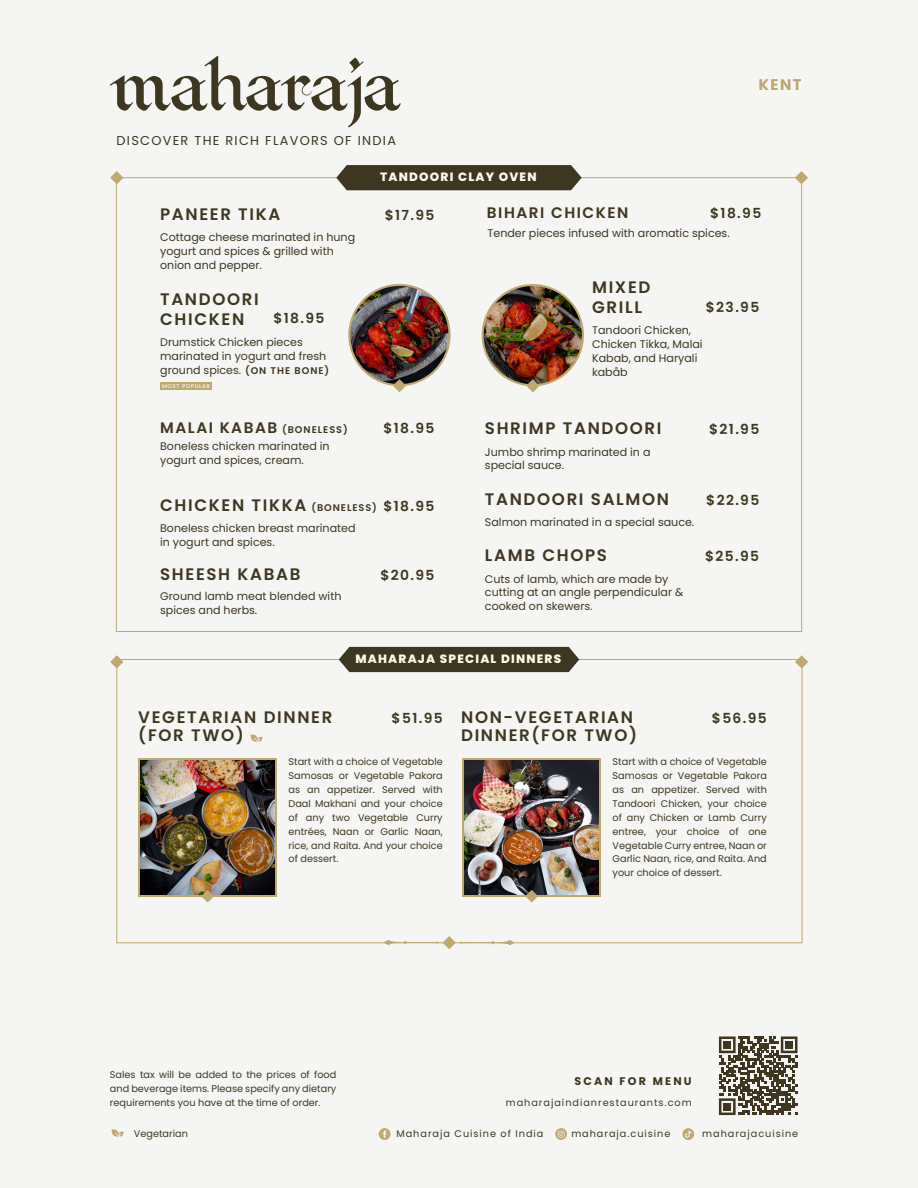
<style>
.page{position:relative;width:918px;height:1188px;background:#f5f5f4}
.page>*{position:absolute;margin:0;border:0;box-sizing:border-box;transform-origin:0 0}
.t1{font:70.65px "Kingthings Foundation";color:#3d3620}
.t2{font:600 16.65px/18px "Poppins";letter-spacing:.1em;color:#3d3620}
.t3{font:600 15.3px "Poppins";letter-spacing:.1em;color:#3d3620}
.t4{font:600 15.3px "Poppins";color:#bea971}
.t5{font:600 13.8px "Poppins";letter-spacing:.1em;color:#3d3620}
.t6{font:12.9px "Poppins";letter-spacing:.1em;color:#3d3620}
.t7{font:800 12px "Poppins";letter-spacing:.1em;color:#fef9e9}
.t8{font:11.1px/13.8px "Poppins";color:#3d3620}
.t9{font:700 11.1px "Poppins";letter-spacing:.2em;color:#3d3620}
.t10{font:9.75px/13.8px "Poppins";color:#3d3620;text-align:justify}
.t11{font:9.75px "Poppins";letter-spacing:.1em;color:#3d3620}
.t12{font:600 9.75px "Poppins";letter-spacing:.1em;color:#3d3620}
.t13{font:500 5.55px "Poppins";letter-spacing:.1em;color:#fef9e9}
.s1{font-size:9.75px}
.s2{font-size:13.8px}
</style>
<div class="page">
<svg style="left:116px;top:177px;width:686px;height:455px"></svg>
<svg style="left:116px;top:659px;width:687px;height:285px"></svg>
<svg style="left:384px;top:936px;width:130px;height:13px"></svg>
<svg style="left:110px;top:655px;width:13px;height:13px"></svg>
<svg style="left:795px;top:655px;width:13px;height:13px"></svg>
<svg style="left:110px;top:171px;width:13px;height:13px"></svg>
<svg style="left:795px;top:171px;width:13px;height:13px"></svg>
<svg style="left:348px;top:284px;width:103px;height:102px"></svg>
<img style="left:350px;top:286px;width:99px;height:98px;border-radius:49px">
<svg style="left:393px;top:379px;width:13px;height:13px"></svg>
<div style="left:160px;top:382px;width:52px;height:7px;background:#bea971"></div>
<svg style="left:482px;top:284px;width:102px;height:102px"></svg>
<img style="left:484px;top:286px;width:98px;height:98px;border-radius:49px">
<svg style="left:526px;top:379px;width:13px;height:13px"></svg>
<svg style="left:462px;top:758px;width:139px;height:139px;background:#968760"></svg>
<img style="left:465px;top:761px;width:133px;height:133px">
<svg style="left:525px;top:890px;width:13px;height:12px"></svg>
<svg style="left:138px;top:758px;width:139px;height:139px;background:#998861"></svg>
<img style="left:141px;top:761px;width:133px;height:133px">
<svg style="left:201px;top:890px;width:13px;height:12px"></svg>
<div style="left:339px;top:647px;width:240px;height:25px;background:#3d3620"></div>
<svg style="left:336px;top:165px;width:246px;height:25px;background:#453f2a"></svg>
<svg style="left:112px;top:1129px;width:11px;height:8px"></svg>
<svg style="left:379px;top:1128px;width:12px;height:12px"></svg>
<svg style="left:555px;top:1128px;width:12px;height:12px"></svg>
<svg style="left:682px;top:1128px;width:12px;height:12px"></svg>
<svg style="left:719px;top:1037px;width:78px;height:78px"></svg>
<div style="left:724px;top:1041px;width:7px;height:7px;background:#3e3621"></div>
<div style="left:786px;top:1041px;width:7px;height:7px;background:#3e3621"></div>
<div style="left:724px;top:1103px;width:7px;height:7px;background:#3e3621"></div>
<h1 class="t1" style="left:111px;top:48px;width:291px">maharaja</h1>
<h3 class="t6" style="left:117px;top:133px;width:281px">DISCOVER THE RICH FLAVORS OF INDIA</h3>
<p class="t7" style="left:380px;top:170px;width:158px">TANDOORI CLAY OVEN</p>
<h3 class="t4" style="left:759px;top:75px;width:44px">KENT</h3>
<h2 class="t2" style="left:160px;top:205px;width:122px">PANEER TIKA</h2>
<p class="t8" style="left:160px;top:231px;width:197px">Cottage cheese marinated in hung yogurt and spices &amp; grilled with onion and pepper.</p>
<h2 class="t2" style="left:160px;top:289px;width:100px;line-height:20px">TANDOORI<br>CHICKEN</h2>
<h3 class="t5" style="left:273px;top:310px;width:53px">$18.95</h3>
<p class="t8" style="left:160px;top:335px;width:168px">Drumstick Chicken pieces marinated in yogurt and fresh ground spices.</p>
<p class="t12" style="left:245px;top:365px;width:86px">(ON THE BONE)</p>
<p class="t13" style="left:162px;top:383px;width:49px">MOST POPULAR</p>
<h3 class="t5" style="left:385px;top:207px;width:51px">$17.95</h3>
<h3 class="t3" style="left:160px;top:418px;width:189px">MALAI KABAB <span class="s1">(BONELESS)</span></h3>
<p class="t8" style="left:160px;top:439px;width:171px">Boneless chicken marinated in yogurt and spices, cream.</p>
<h3 class="t5" style="left:383px;top:420px;width:53px">$18.95</h3>
<h2 class="t2" style="left:160px;top:496px;width:218px">CHICKEN TIKKA <span class="s1">(BONELESS)</span></h2>
<p class="t8" style="left:160px;top:521px;width:197px">Boneless chicken breast marinated in yogurt and spices.</p>
<h3 class="t5" style="left:383px;top:498px;width:53px">$18.95</h3>
<h2 class="t2" style="left:160px;top:565px;width:142px">SHEESH KABAB</h2>
<h3 class="t5" style="left:380px;top:567px;width:56px">$20.95</h3>
<p class="t8" style="left:160px;top:589px;width:183px">Ground lamb meat blended with spices and herbs.</p>
<h3 class="t3" style="left:487px;top:204px;width:143px">BIHARI CHICKEN</h3>
<h3 class="t5" style="left:710px;top:205px;width:53px">$18.95</h3>
<p class="t8" style="left:488px;top:226px;width:244px">Tender pieces infused with aromatic spices.</p>
<h2 class="t2" style="left:592px;top:277px;width:60px;line-height:20px">MIXED<br>GRILL</h2>
<h3 class="t5" style="left:706px;top:299px;width:55px">$23.95</h3>
<p class="t8" style="left:592px;top:324px;width:112px">Tandoori Chicken,<br>Chicken Tikka, Malai<br>Kabab, and Haryali kabåb</p>
<h2 class="t2" style="left:485px;top:419px;width:178px">SHRIMP TANDOORI</h2>
<p class="t8" style="left:485px;top:445px;width:167px">Jumbo shrimp marinated in a special sauce.</p>
<h2 class="t2" style="left:485px;top:490px;width:186px">TANDOORI SALMON</h2>
<p class="t8" style="left:485px;top:515px;width:211px">Salmon marinated in a special sauce.</p>
<h2 class="t2" style="left:485px;top:546px;width:124px">LAMB CHOPS</h2>
<p class="t8" style="left:485px;top:572px;width:200px">Cuts of lamb, which are made by cutting at an angle perpendicular &amp; cooked on skewers.</p>
<h3 class="t5" style="left:709px;top:421px;width:52px">$21.95</h3>
<h3 class="t5" style="left:706px;top:492px;width:55px">$22.95</h3>
<h3 class="t5" style="left:705px;top:548px;width:56px">$25.95</h3>
<p class="t7" style="left:356px;top:652px;width:207px">MAHARAJA SPECIAL DINNERS</p>
<h2 class="t2" style="left:138px;top:708px;width:196px">VEGETARIAN DINNER (FOR TWO)</h2>
<h2 class="t2" style="left:392px;top:709px;width:247px;text-align:right"><span class="s2">$51.95</span> NON-VEGETARIAN<br>DINNER(FOR TWO)</h2>
<h3 class="t5" style="left:712px;top:711px;width:56px">$56.95</h3>
<p class="t10" style="left:289px;top:755px;width:156px">Start with a choice of Vegetable Samosas or Vegetable Pakora as an appetizer. Served with Daal Makhani and your choice of any two Vegetable Curry entrées, Naan or Garlic Naan, rice, and Raita. And your choice of dessert.</p>
<p class="t10" style="left:613px;top:755px;width:156px">Start with a choice of Vegetable Samosas or Vegetable Pakora as an appetizer. Served with Tandoori Chicken, your choice of any Chicken or Lamb Curry entree, your choice of one Vegetable Curry entree, Naan or Garlic Naan, rice, and Raita. And your choice of dessert.</p>
<p class="t10" style="left:110px;top:1068px;width:228px">Sales tax will be added to the prices of food and beverage items. Please specify any dietary requirements you have at the time of order.</p>
<p class="t9" style="left:574px;top:1075px;width:119px">SCAN FOR MENU</p>
<p class="t11" style="left:506px;top:1097px;width:187px">maharajaindianrestaurants.com</p>
<p class="t10" style="left:134px;top:1126px;width:55px">Vegetarian</p>
<p class="t11" style="left:396px;top:1128px;width:148px">Maharaja Cuisine of India</p>
<p class="t11" style="left:571px;top:1128px;width:101px">maharaja.cuisine</p>
<p class="t11" style="left:702px;top:1128px;width:98px">maharajacuisine</p>
</div>
